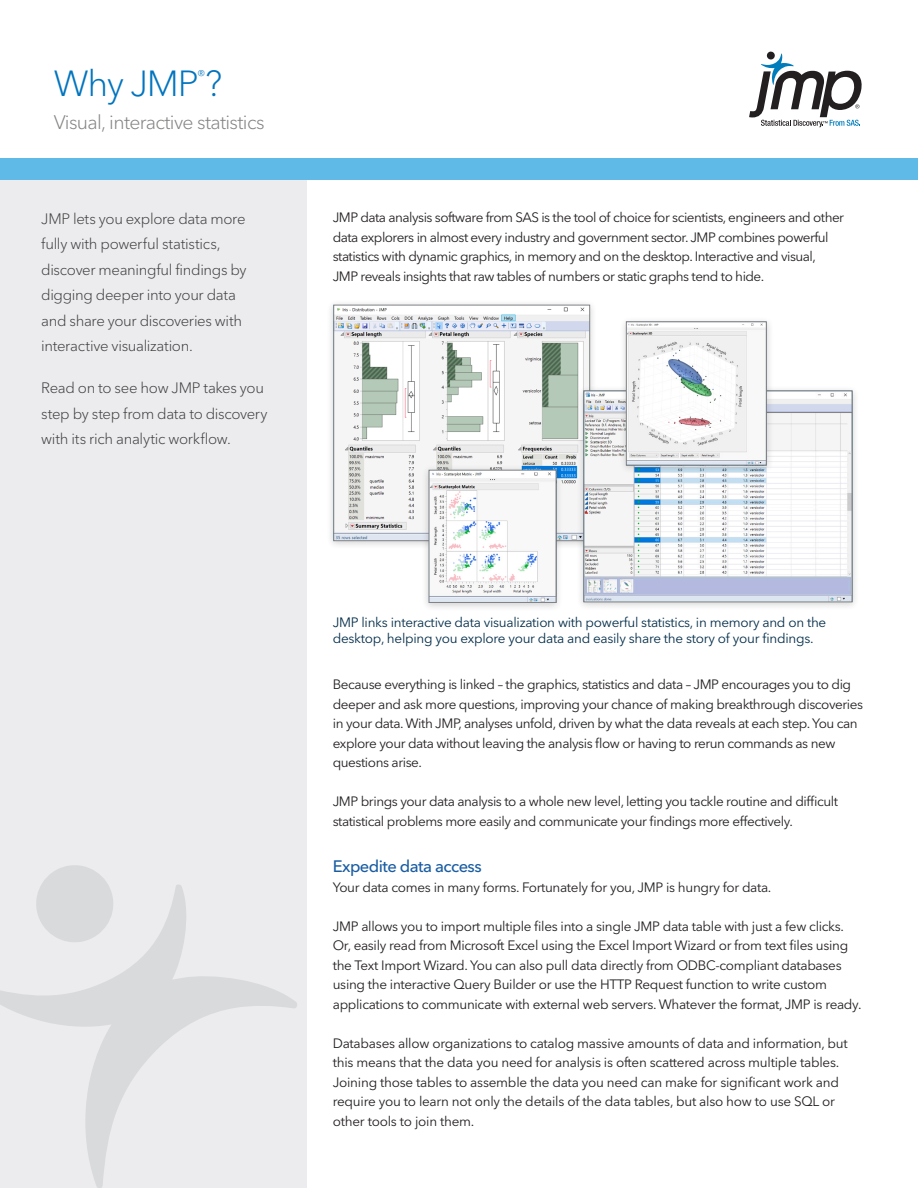
<style>
.page{position:relative;width:918px;height:1188px;background:#fff}
.page>*{position:absolute;margin:0;border:0;box-sizing:border-box;transform-origin:0 0}
.Headline_Title{font:300 36px "Avenir Next W1 G";letter-spacing:-.035em;color:#0074be}
.Headline_subhead___k{font:300 19.5px "Avenir Next W1 G";letter-spacing:-.035em;color:#828281}
.Subhead-2_Midnight_9{font:500 16.5px "Avenir Next W1 G";letter-spacing:-.03em;color:#195ca2}
.Sidebar_body_text{font:300 15px/25.5px "Avenir Next W1 G";letter-spacing:-.02em;color:#3e3e3f}
.Headline_Title-2{font:300 13.95px "Avenir Next W1 G";color:#0074be}
.Body{font:13.5px/19.5px "Avenir Next W1 G";letter-spacing:-.03em;color:#231f20}
.Figure_Caption_-_col{font:13.5px/16.5px "Avenir Next W1 G";letter-spacing:-.02em;color:#052f4b}
</style>
<div class="page">
<div style="left:0;top:167px;width:307px;height:1021px;background:#ececee"></div>
<svg style="left:0;top:884px;width:297px;height:304px"></svg>
<svg style="left:33px;top:865px;width:84px;height:81px"></svg>
<svg style="left:767px;top:51px;width:8px;height:9px"></svg>
<svg style="left:749px;top:54px;width:113px;height:73px"></svg>
<div style="left:0;top:159px;width:918px;height:21px;background:#60bae8"></div>
<div style="left:326px;top:299px;width:271px;height:251px;background:#231f20;opacity:.2"></div>
<img style="left:335px;top:307px;width:253px;height:232px">
<div style="left:333px;top:305px;width:257px;height:236px;border:1px solid #808285"></div>
<div style="left:422px;top:464px;width:142px;height:148px;background:#231f20;opacity:.2"></div>
<img style="left:431px;top:472px;width:123px;height:129px">
<div style="left:429px;top:470px;width:127px;height:133px;border:1px solid #808285"></div>
<div style="left:577px;top:385px;width:282px;height:226px;background:#231f20;opacity:.2"></div>
<img style="left:586px;top:393px;width:264px;height:207px">
<div style="left:584px;top:391px;width:268px;height:211px;border:1px solid #808285"></div>
<div style="left:619px;top:316px;width:155px;height:158px;background:#231f20;opacity:.2"></div>
<img style="left:628px;top:323px;width:137px;height:140px">
<div style="left:626px;top:321px;width:141px;height:144px;border:1px solid #808285"></div>
<p class="Headline_Title" style="left:54px;top:62px;width:170px">Why JMP ?</p>
<p class="Headline_Title-2" style="left:197px;top:67px;width:10px">®</p>
<p class="Headline_subhead___k" style="left:54px;top:111px;width:212px">Visual, interactive statistics</p>
<p class="Sidebar_body_text" style="left:41px;top:206px;width:207px">JMP lets you explore data more fully with powerful statistics, discover meaningful findings by digging deeper into your data and share your discoveries with interactive visualization.</p>
<p class="Sidebar_body_text" style="left:41px;top:375px;width:228px">Read on to see how JMP takes you step by step from data to discovery with its rich analytic workflow.</p>
<p class="Body" style="left:333px;top:208px;width:513px">JMP data analysis software from SAS is the tool of choice for scientists, engineers and other data explorers in almost every industry and government sector. JMP combines powerful statistics with dynamic graphics, in memory and on the desktop. Interactive and visual, JMP reveals insights that raw tables of numbers or static graphs tend to hide.</p>
<p class="Figure_Caption_-_col" style="left:333px;top:614px;width:495px">JMP links interactive data visualization with powerful statistics, in memory and on the desktop, helping you explore your data and easily share the story of your findings.</p>
<p class="Body" style="left:333px;top:675px;width:532px">Because everything is linked – the graphics, statistics and data – JMP encourages you to dig deeper and ask more questions, improving your chance of making breakthrough discoveries in your data. With JMP, analyses unfold, driven by what the data reveals at each step. You can explore your data without leaving the analysis flow or having to rerun commands as new questions arise.</p>
<p class="Body" style="left:333px;top:792px;width:507px">JMP brings your data analysis to a whole new level, letting you tackle routine and difficult statistical problems more easily and communicate your findings more effectively.</p>
<p class="Subhead-2_Midnight_9" style="left:333px;top:857px;width:150px">Expedite data access</p>
<p class="Body" style="left:333px;top:877px;width:440px">Your data comes in many forms. Fortunately for you, JMP is hungry for data.</p>
<p class="Body" style="left:333px;top:916px;width:530px">JMP allows you to import multiple files into a single JMP data table with just a few clicks.<br>Or, easily read from Microsoft Excel using the Excel Import Wizard or from text files using the Text Import Wizard. You can also pull data directly from ODBC-compliant databases using the interactive Query Builder or use the HTTP Request function to write custom applications to communicate with external web servers. Whatever the format, JMP is ready.</p>
<p class="Body" style="left:333px;top:1033px;width:516px">Databases allow organizations to catalog massive amounts of data and information, but this means that the data you need for analysis is often scattered across multiple tables.<br>Joining those tables to assemble the data you need can make for significant work and require you to learn not only the details of the data tables, but also how to use SQL or other tools to join them.</p>
</div>
